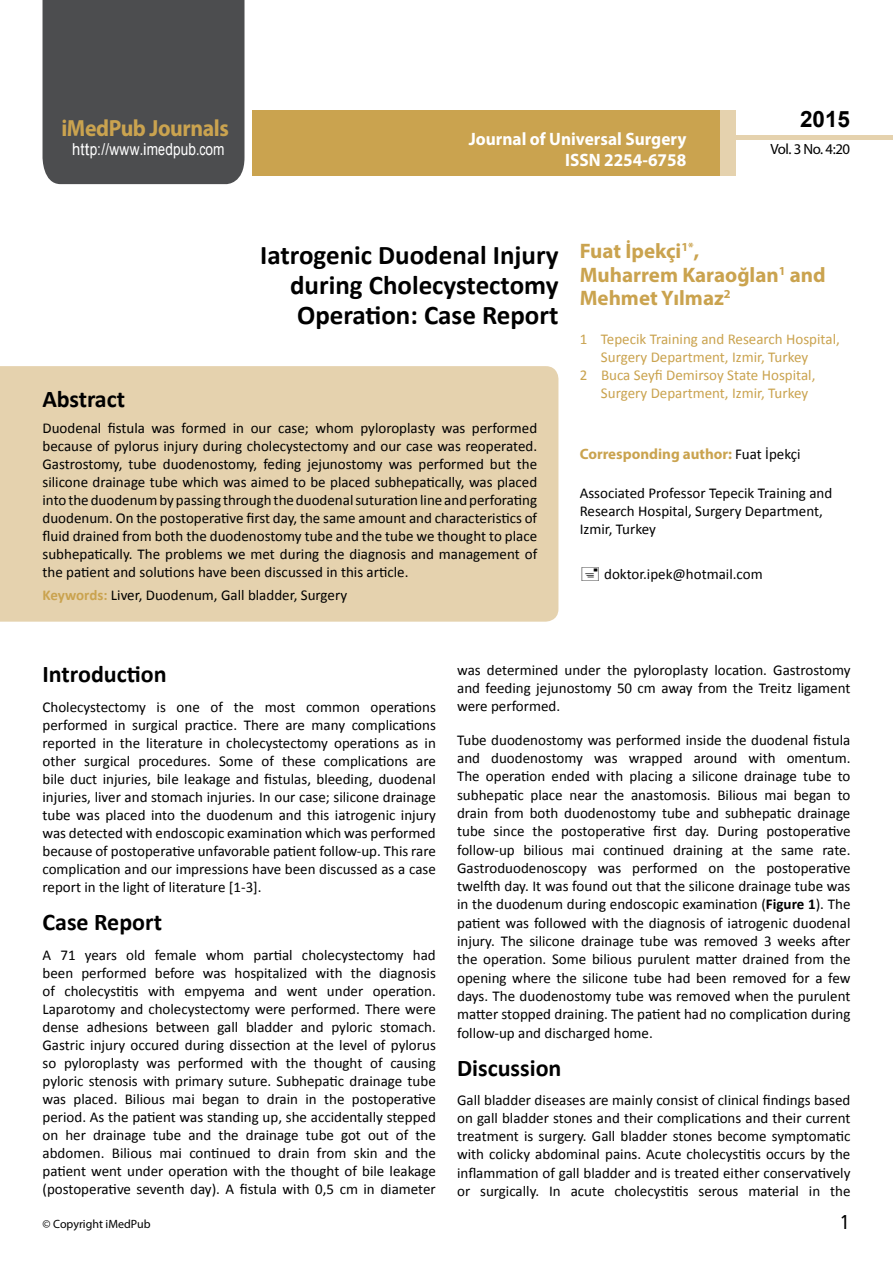
<style>
.page{position:relative;width:893px;height:1263px;background:#fff}
.page>*{position:absolute;margin:0;border:0;box-sizing:border-box;transform-origin:0 0}
.t1{font:700 27px/29.7px "Calibri";color:#000;text-align:justify}
.t2{font:25.5px "Tunga";color:#000}
.t3{font:700 24px "Calibri";color:#000}
.t4{font:700 23.4px "Myriad Pro";letter-spacing:-.02em;color:#caa34f;scale:.93 1}
.t5{font:700 22.5px "Arial";color:#000}
.t6{font:700 21px/23.4px "Myriad Pro";color:#caa34f}
.t7{font:700 18px/21.6px "Myriad Pro";color:#fff;text-align:right;scale:.96 1}
.t8{font:16.5px "Arial";letter-spacing:.01em;color:#fff;scale:.89 1}
.t9{font:15px/18px "Calibri";color:#000;text-align:justify}
.t10{font:15px "Calibri";color:#caa34f}
.t11{font:700 15px "Myriad Pro";color:#caa34f}
.t12{font:14.85px "Myriad Pro";letter-spacing:-.03em;color:#000}
.t13{font:12px "Myriad Pro";color:#000}
.s1{font-family:"Calibri"}
.s2{font-weight:700;color:#caa34f}
.s3{font-family:"Calibri";font-weight:400;color:#000}
.s4{font-weight:700}
</style>
<div class="page">
<div style="left:43px;top:0;width:201px;height:184px;background:#4c4d4f"></div>
<div style="left:252px;top:110px;width:469px;height:66px;background:#caa34f"></div>
<div style="left:720px;top:110px;width:16px;height:66px;background:#e5d2ae"></div>
<div style="left:736px;top:135px;width:157px;height:5px;background:#e5d2ae"></div>
<div style="left:0;top:366px;width:558px;height:256px;background:#e5d2ae"></div>
<h3 class="t4" style="left:61px;top:113px;width:181px">iMedPub Journals</h3>
<p class="t8" style="left:72px;top:139px;width:173px">http://www<span class="s1">.</span>imedpub<span class="s1">.</span>com</p>
<p class="t7" style="left:469px;top:127px;width:228px">Journal of Universal Surgery<br>ISSN 2254-6758</p>
<h3 class="t5" style="left:800px;top:104px;width:52px">2015</h3>
<p class="t12" style="left:770px;top:140px;width:81px">Vol. 3 No. 4:20</p>
<h1 class="t1" style="left:290px;top:240px;width:270px;text-indent:-30px">Iatrogenic Duodenal Injury during Cholecystectomy Operation: Case Report</h1>
<h3 class="t3" style="left:43px;top:384px;width:84px">Abstract</h3>
<p class="t9" style="left:43px;top:419px;width:496px">Duodenal fistula was formed in our case; whom pyloroplasty was performed because of pylorus injury during cholecystectomy and our case was reoperated.<br>Gastrostomy, tube duodenostomy, feding jejunostomy was performed but the silicone drainage tube which was aimed to be placed subhepatically, was placed intotheduodenumbypassing throughtheduodenalsuturationline andperforating duodenum. On the postoperative first day, the same amount and characteristics of fluid drained from both the duodenostomy tube and the tube we thought to place subhepatically. The problems we met during the diagnosis and management of the patient and solutions have been discussed in this article.</p>
<p class="t9" style="left:43px;top:586px;width:306px"><span class="s2">Keywords:</span> Liver, Duodenum, Gall bladder, Surgery</p>
<h3 class="t6" style="left:580px;top:239px;width:247px">Fuat İpekçi<sup>1*</sup>,<br>Muharrem Karaoğlan<sup>1</sup> and<br>Mehmet Yılmaz<sup>2</sup></h3>
<p class="t10" style="left:580px;top:330px;width:262px">1 Tepecik Training and Research Hospital,</p>
<p class="t10" style="left:601px;top:348px;width:209px">Surgery Department, Izmir, Turkey</p>
<p class="t10" style="left:580px;top:366px;width:237px">2 Buca Seyfi Demirsoy State Hospital,</p>
<p class="t10" style="left:601px;top:384px;width:209px">Surgery Department, Izmir, Turkey</p>
<p class="t11" style="left:580px;top:444px;width:222px">Corresponding author: <span class="s3">Fuat İpekçi</span></p>
<p class="t9" style="left:580px;top:484px;width:254px;text-align:left">Associated Professor Tepecik Training and<br>Research Hospital, Surgery Department,<br>Izmir, Turkey</p>
<p class="t9" style="left:604px;top:565px;width:160px">doktor.ipek@hotmail.com</p>
<h3 class="t3" style="left:43px;top:659px;width:126px">Introduction</h3>
<p class="t9" style="left:43px;top:698px;width:395px">Cholecystectomy is one of the most common operations performed in surgical practice. There are many complications reported in the literature in cholecystectomy operations as in other surgical procedures. Some of these complications are bile duct injuries, bile leakage and fistulas, bleeding, duodenal injuries, liver and stomach injuries. In our case; silicone drainage tube was placed into the duodenum and this iatrogenic injury was detected with endoscopic examination which was performed because of postoperative unfavorable patient follow-up. This rare complication and our impressions have been discussed as a case report in the light of literature [1-3].</p>
<h3 class="t3" style="left:43px;top:907px;width:121px">Case Report</h3>
<p class="t9" style="left:43px;top:946px;width:395px">A 71 years old female whom partial cholecystectomy had been performed before was hospitalized with the diagnosis of cholecystitis with empyema and went under operation.<br>Laparotomy and cholecystectomy were performed. There were dense adhesions between gall bladder and pyloric stomach.<br>Gastric injury occured during dissection at the level of pylorus so pyloroplasty was performed with the thought of causing pyloric stenosis with primary suture. Subhepatic drainage tube was placed. Bilious mai began to drain in the postoperative period. As the patient was standing up, she accidentally stepped on her drainage tube and the drainage tube got out of the abdomen. Bilious mai continued to drain from skin and the patient went under operation with the thought of bile leakage (postoperative seventh day). A fistula with 0,5 cm in diameter</p>
<p class="t9" style="left:457px;top:661px;width:395px">was determined under the pyloroplasty location. Gastrostomy and feeding jejunostomy 50 cm away from the Treitz ligament were performed.</p>
<p class="t9" style="left:457px;top:731px;width:395px">Tube duodenostomy was performed inside the duodenal fistula and duodenostomy was wrapped around with omentum.<br>The operation ended with placing a silicone drainage tube to subhepatic place near the anastomosis. Bilious mai began to drain from both duodenostomy tube and subhepatic drainage tube since the postoperative first day. During postoperative follow-up bilious mai continued draining at the same rate.<br>Gastroduodenoscopy was performed on the postoperative twelfth day. It was found out that the silicone drainage tube was in the duodenum during endoscopic examination (<span class="s4">Figure 1</span>). The patient was followed with the diagnosis of iatrogenic duodenal injury. The silicone drainage tube was removed 3 weeks after the operation. Some bilious purulent matter drained from the opening where the silicone tube had been removed for a few days. The duodenostomy tube was removed when the purulent matter stopped draining. The patient had no complication during follow-up and discharged home.</p>
<h3 class="t3" style="left:457px;top:1052px;width:106px">Discussion</h3>
<p class="t9" style="left:457px;top:1091px;width:395px">Gall bladder diseases are mainly consist of clinical findings based on gall bladder stones and their complications and their current treatment is surgery. Gall bladder stones become symptomatic with colicky abdominal pains. Acute cholecystitis occurs by the inflammation of gall bladder and is treated either conservatively or surgically. In acute cholecystitis serous material in the</p>
<p class="t13" style="left:43px;top:1217px;width:110px">© Copyright iMedPub</p>
<h2 class="t2" style="left:841px;top:1205px;width:9px">1</h2>
</div>
